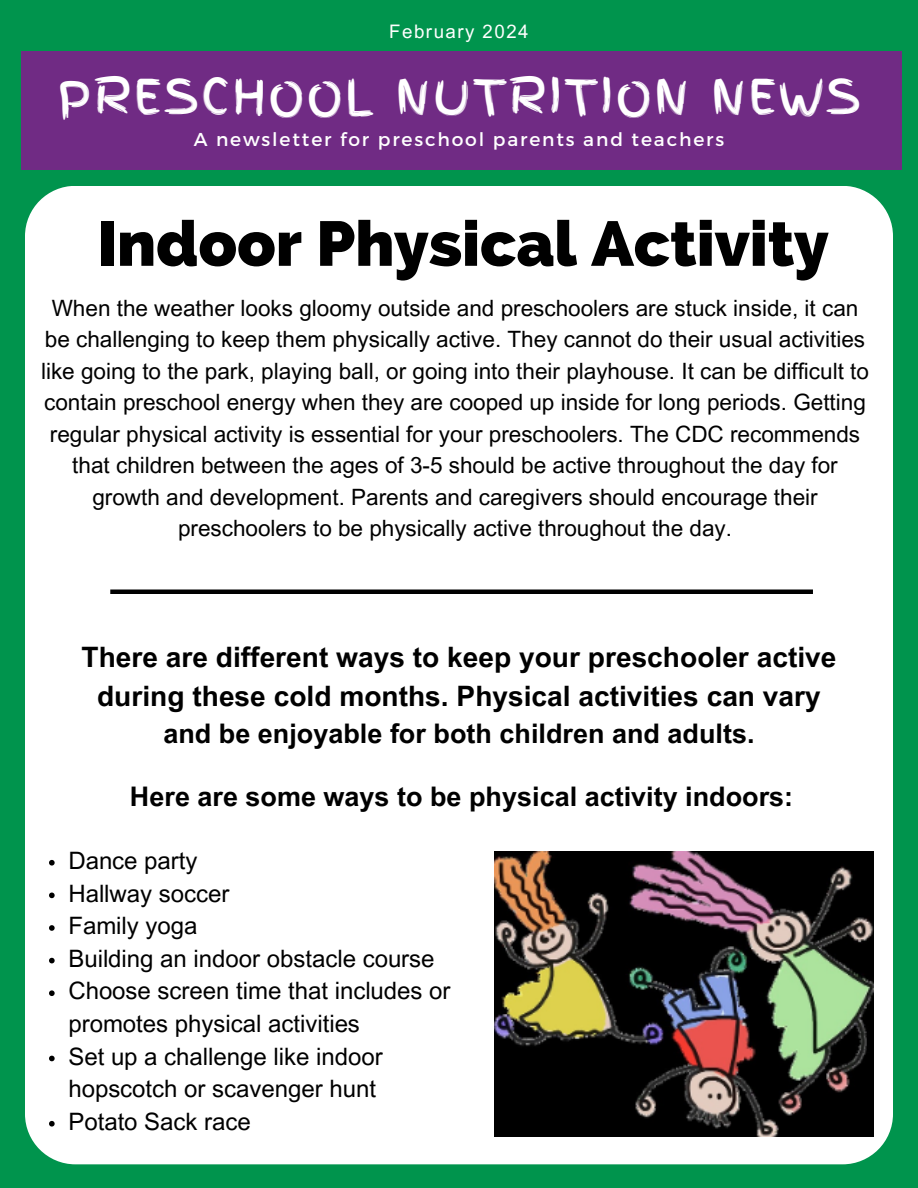
<style>
.page{position:relative;width:918px;height:1188px;background:#00944d}
.page>*{position:absolute;margin:0;border:0;box-sizing:border-box;transform-origin:0 0}
.t1{font:800 63px "Raleway";color:#000}
.t2{font:48px "Finger Paint";letter-spacing:.06em;color:#fff}
.t3{font:700 28.2px/39.3px "Arial MT Pro";color:#000;text-align:center}
.t4{font:700 27px "Arial MT Pro";color:#000}
.t5{font:24px/32.7px "Arial MT Pro";color:#000}
.t6{font:22.5px/31.5px "Arial MT Pro";color:#000;text-align:center}
.t7{font:18.75px "Arial MT Pro";letter-spacing:.08em;color:#fff}
.t8{font:18.6px "Montserrat";letter-spacing:.1em;color:#fff}
</style>
<div class="page">
<div style="left:21px;top:52px;width:881px;height:118px;background:#702b84"></div>
<div style="left:25px;top:186px;width:868px;height:978px;background:#fff;border-radius:50px"></div>
<hr style="left:110px;top:590px;width:703px;height:4px;background:#000">
<svg style="left:49px;top:860px;width:6px;height:6px"></svg>
<svg style="left:49px;top:893px;width:6px;height:5px"></svg>
<svg style="left:49px;top:925px;width:6px;height:6px"></svg>
<svg style="left:49px;top:958px;width:6px;height:5px"></svg>
<svg style="left:49px;top:990px;width:6px;height:6px"></svg>
<svg style="left:49px;top:1056px;width:6px;height:5px"></svg>
<svg style="left:49px;top:1121px;width:6px;height:6px"></svg>
<img style="left:495px;top:852px;width:379px;height:284px">
<p class="t7" style="left:389px;top:25px;width:141px">February 2024</p>
<p class="t2" style="left:58px;top:62px;width:804px">PRESCHOOL NUTRITION NEWS</p>
<h2 class="t8" style="left:194px;top:127px;width:532px">A newsletter for preschool parents and teachers</h2>
<p class="t1" style="left:97px;top:207px;width:733px">Indoor Physical Activity</p>
<h1 class="t6" style="left:41px;top:295px;width:829px">When the weather looks gloomy outside and preschoolers are stuck inside, it can be challenging to keep them physically active. They cannot do their usual activities like going to the park, playing ball, or going into their playhouse. It can be difficult to contain preschool energy when they are cooped up inside for long periods. Getting regular physical activity is essential for your preschoolers. The CDC recommends that children between the ages of 3-5 should be active throughout the day for growth and development. Parents and caregivers should encourage their preschoolers to be physically active throughout the day.</h1>
<h3 class="t3" style="left:82px;top:641px;width:756px">There are different ways to keep your preschooler active during these cold months. Physical activities can vary</h3>
<h3 class="t4" style="left:163px;top:724px;width:593px">and be enjoyable for both children and adults.</h3>
<h3 class="t4" style="left:130px;top:786px;width:665px">Here are some ways to be physical activity indoors:</h3>
<p class="t5" style="left:68px;top:847px;width:131px">Dance party</p>
<p class="t5" style="left:68px;top:880px;width:163px">Hallway soccer</p>
<p class="t5" style="left:68px;top:912px;width:131px">Family yoga</p>
<p class="t5" style="left:68px;top:945px;width:368px">Building an indoor obstacle course</p>
<p class="t5" style="left:68px;top:978px;width:384px">Choose screen time that includes or promotes physical activities</p>
<p class="t5" style="left:68px;top:1043px;width:316px">Set up a challenge like indoor hopscotch or scavenger hunt</p>
<p class="t5" style="left:68px;top:1108px;width:184px">Potato Sack race</p>
</div>
